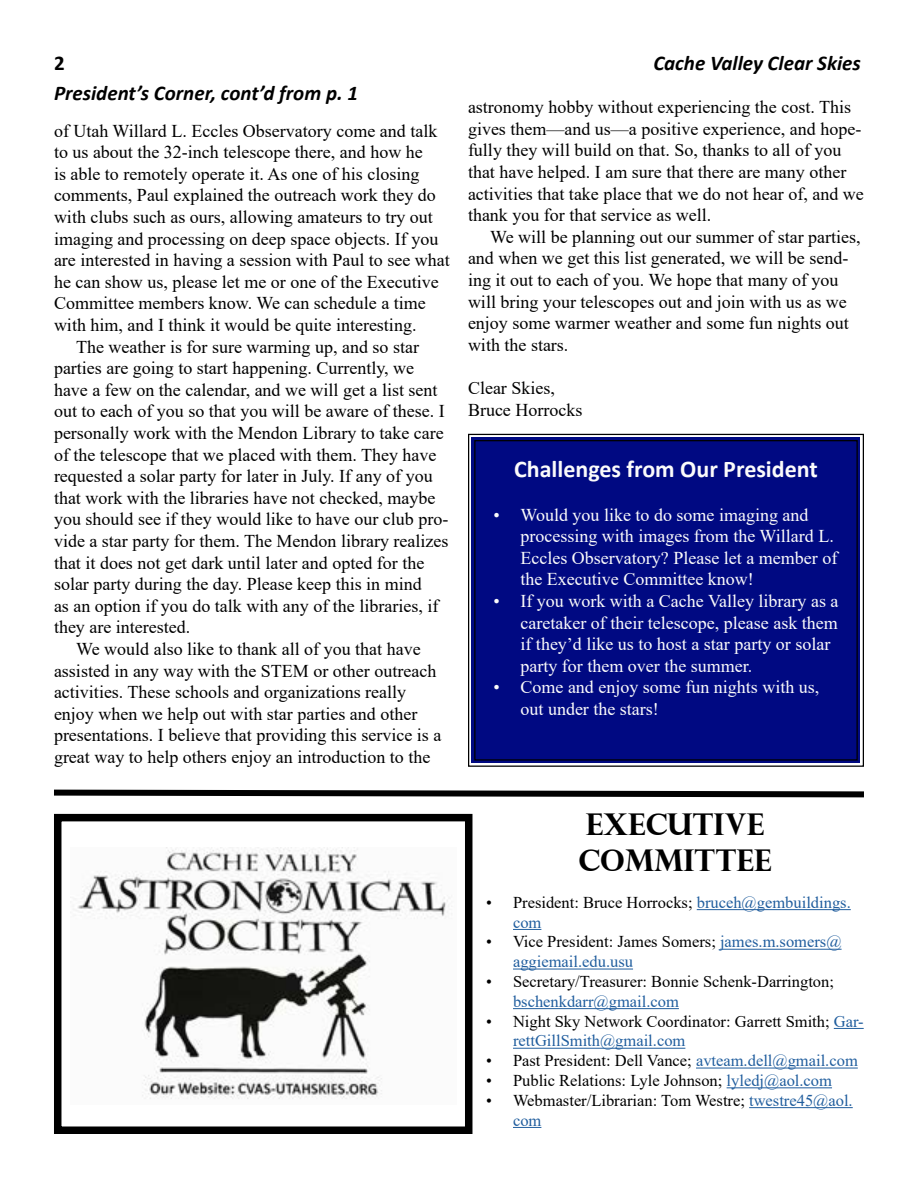
<style>
.page{position:relative;width:918px;height:1188px;background:#fff}
.page>*{position:absolute;margin:0;border:0;box-sizing:border-box;transform-origin:0 0}
.t1{font:700 30px/36px "Perpetua Titling";color:#000}
.t2{font:700 24px "Calibri";color:#fbfbfb}
.t3{font:italic 700 21px "Calibri";color:#000}
.t4{font:700 21px "Calibri";color:#000}
.t5{font:18px/21.6px "Times New Roman";color:#000}
.t6{font:18px/21.6px "Times New Roman";color:#fbfbfb}
.t7{font:16.5px/19.8px "Times New Roman";color:#000}
.t8{font:16.5px/19.8px "Times New Roman";color:#215e9e}
.s1{color:#215e9e}
.s2{color:#000}
</style>
<div class="page">
<div style="left:468px;top:433px;width:396px;height:334px;background:#000982"></div>
<div style="left:474px;top:440px;width:384px;height:321px;border:1px solid #000"></div>
<hr style="left:697px;top:909px;width:154px;height:1px;background:#215e9e">
<svg style="left:513px;top:929px;width:28px;height:1px"></svg>
<hr style="left:720px;top:949px;width:122px;height:1px;background:#215e9e">
<hr style="left:513px;top:969px;width:120px;height:1px;background:#215e9e">
<hr style="left:513px;top:1008px;width:166px;height:1px;background:#215e9e">
<hr style="left:834px;top:1028px;width:30px;height:1px;background:#215e9e">
<hr style="left:513px;top:1048px;width:172px;height:1px;background:#215e9e">
<hr style="left:696px;top:1068px;width:162px;height:1px;background:#215e9e">
<hr style="left:727px;top:1087px;width:105px;height:1px;background:#215e9e">
<hr style="left:749px;top:1107px;width:104px;height:1px;background:#215e9e">
<svg style="left:513px;top:1127px;width:28px;height:1px"></svg>
<img style="left:73px;top:848px;width:379px;height:251px">
<div style="left:54px;top:814px;width:418px;height:320px;border:8px solid #000"></div>
<svg style="left:54px;top:789px;width:810px;height:9px"></svg>
<p class="t4" style="left:54px;top:48px;width:12px">2</p>
<p class="t3" style="left:653px;top:48px;width:209px">Cache Valley Clear Skies</p>
<p class="t3" style="left:54px;top:79px;width:306px">President’s Corner, cont’d from p. 1</p>
<p class="t5" style="left:54px;top:119px;width:385px">of Utah Willard L. Eccles Observatory come and talk</p>
<p class="t5" style="left:54px;top:141px;width:370px">to us about the 32-inch telescope there, and how he</p>
<p class="t5" style="left:54px;top:162px;width:367px">is able to remotely operate it. As one of his closing</p>
<p class="t5" style="left:54px;top:184px;width:383px">comments, Paul explained the outreach work they do</p>
<p class="t5" style="left:54px;top:206px;width:380px">with clubs such as ours, allowing amateurs to try out</p>
<p class="t5" style="left:54px;top:227px;width:386px">imaging and processing on deep space objects. If you</p>
<p class="t5" style="left:54px;top:249px;width:397px">are interested in having a session with Paul to see what</p>
<p class="t5" style="left:54px;top:270px;width:386px">he can show us, please let me or one of the Executive</p>
<p class="t5" style="left:54px;top:292px;width:373px">Committee members know. We can schedule a time</p>
<p class="t5" style="left:54px;top:314px;width:364px">with him, and I think it would be quite interesting.</p>
<p class="t5" style="left:76px;top:335px;width:344px">The weather is for sure warming up, and so star</p>
<p class="t5" style="left:54px;top:357px;width:362px">parties are going to start happening. Currently, we</p>
<p class="t5" style="left:54px;top:378px;width:385px">have a few on the calendar, and we will get a list sent</p>
<p class="t5" style="left:54px;top:400px;width:392px">out to each of you so that you will be aware of these. I</p>
<p class="t5" style="left:54px;top:422px;width:391px">personally work with the Mendon Library to take care</p>
<p class="t5" style="left:54px;top:443px;width:384px">of the telescope that we placed with them. They have</p>
<p class="t5" style="left:54px;top:465px;width:380px">requested a solar party for later in July. If any of you</p>
<p class="t5" style="left:54px;top:486px;width:383px">that work with the libraries have not checked, maybe</p>
<p class="t5" style="left:54px;top:508px;width:396px">you should see if they would like to have our club pro-</p>
<p class="t5" style="left:54px;top:530px;width:396px">vide a star party for them. The Mendon library realizes</p>
<p class="t5" style="left:54px;top:551px;width:372px">that it does not get dark until later and opted for the</p>
<p class="t5" style="left:54px;top:573px;width:369px">solar party during the day. Please keep this in mind</p>
<p class="t5" style="left:54px;top:594px;width:386px">as an option if you do talk with any of the libraries, if</p>
<p class="t5" style="left:54px;top:616px;width:138px">they are interested.</p>
<p class="t5" style="left:76px;top:638px;width:346px">We would also like to thank all of you that have</p>
<p class="t5" style="left:54px;top:659px;width:384px">assisted in any way with the STEM or other outreach</p>
<p class="t5" style="left:54px;top:681px;width:354px">activities. These schools and organizations really</p>
<p class="t5" style="left:54px;top:702px;width:365px">enjoy when we help out with star parties and other</p>
<p class="t5" style="left:54px;top:724px;width:389px">presentations. I believe that providing this service is a</p>
<p class="t5" style="left:54px;top:746px;width:378px">great way to help others enjoy an introduction to the</p>
<p class="t5" style="left:468px;top:96px;width:397px">astronomy hobby without experiencing the cost. This gives them—and us—a positive experience, and hope&shy;fully they will build on that. So, thanks to all of you that have helped. I am sure that there are many other activities that take place that we do not hear of, and we thank you for that service as well.</p>
<p class="t5" style="left:468px;top:225px;width:394px;text-indent:22px">We will be planning out our summer of star parties, and when we get this list generated, we will be send&shy;ing it out to each of you. We hope that many of you will bring your telescopes out and join with us as we enjoy some warmer weather and some fun nights out with the stars.</p>
<p class="t5" style="left:468px;top:377px;width:116px">Clear Skies,<br>Bruce Horrocks</p>
<h2 class="t2" style="left:514px;top:452px;width:305px">Challenges from Our President</h2>
<p class="t6" style="left:520px;top:503px;width:318px;text-indent:-27px">• Would you like to do some imaging and processing with images from the Willard L.<br>Eccles Observatory? Please let a member of the Executive Committee know!</p>
<p class="t6" style="left:520px;top:590px;width:320px;text-indent:-27px">• If you work with a Cache Valley library as a caretaker of their telescope, please ask them if they’d like us to host a star party or solar party for them over the summer.</p>
<p class="t6" style="left:520px;top:676px;width:300px;text-indent:-27px">• Come and enjoy some fun nights with us, out under the stars!</p>
<h1 class="t1" style="left:579px;top:806px;width:194px">EXECUTIVE<br>COMMITTEE</h1>
<p class="t7" style="left:513px;top:892px;width:339px;text-indent:-27px">• President: Bruce Horrocks; <span class="s1">bruceh@gembuildings. com</span></p>
<p class="t8" style="left:513px;top:931px;width:330px;text-indent:-27px"><span class="s2">• Vice President: James Somers;</span> james.m.somers@ aggiemail.edu.usu</p>
<p class="t7" style="left:486px;top:971px;width:350px">• Secretary/Treasurer: Bonnie Schenk-Darrington;</p>
<p class="t8" style="left:513px;top:991px;width:167px">bschenkdarr@gmail.com</p>
<p class="t7" style="left:513px;top:1011px;width:352px;text-indent:-27px">• Night Sky Network Coordinator: Garrett Smith; <span class="s1">Gar&shy;rettGillSmith@gmail.com</span></p>
<p class="t7" style="left:486px;top:1050px;width:373px">• Past President: Dell Vance; <span class="s1">avteam.dell@gmail.com</span></p>
<p class="t7" style="left:486px;top:1070px;width:348px">• Public Relations: Lyle Johnson; <span class="s1">lyledj@aol.com</span></p>
<p class="t7" style="left:513px;top:1090px;width:341px;text-indent:-27px">• Webmaster/Librarian: Tom Westre; <span class="s1">twestre45@aol. com</span></p>
</div>
